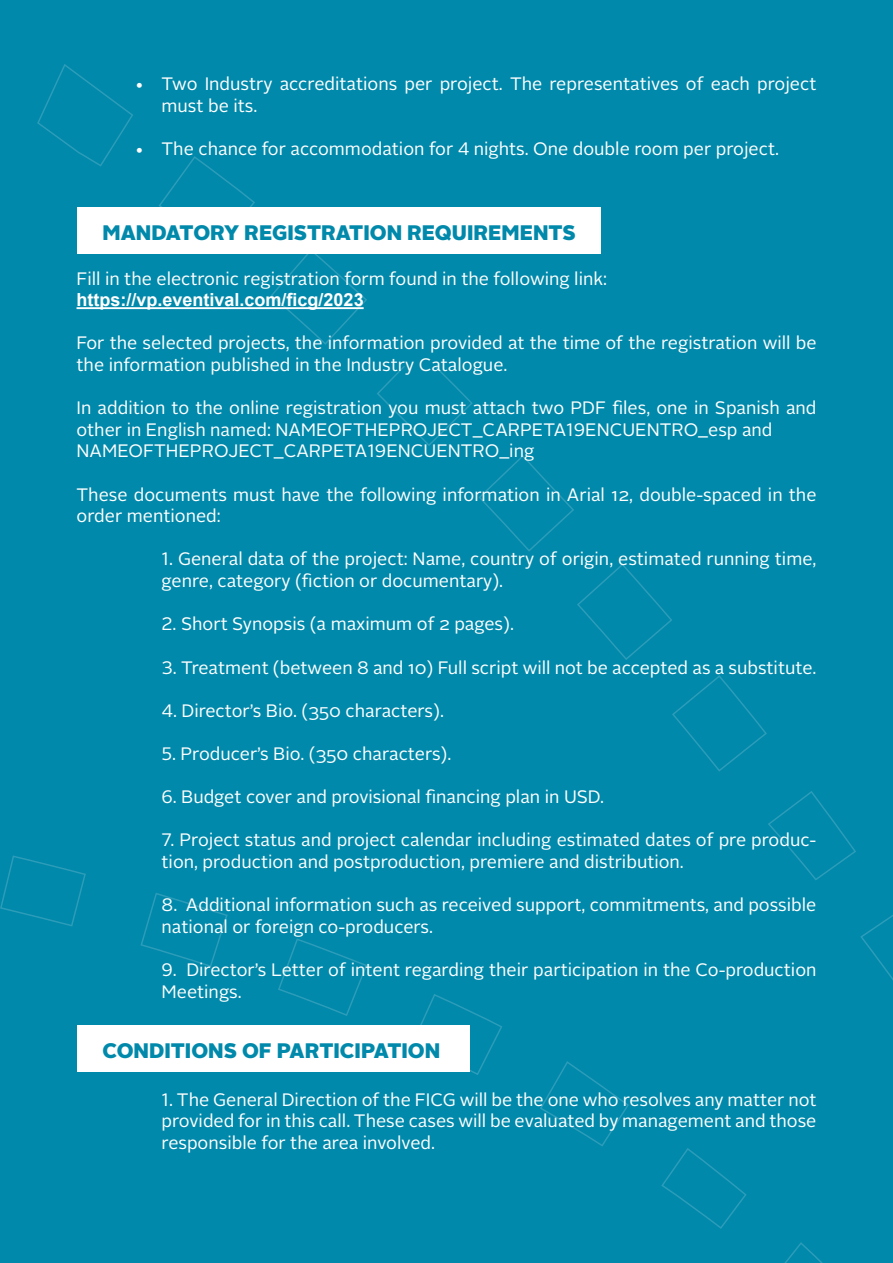
<style>
.page{position:relative;width:893px;height:1263px;background:#0089ab}
.page>*{position:absolute;margin:0;border:0;box-sizing:border-box;transform-origin:0 0}
.t1{font:900 21px "Alright Sans";color:#0089ab}
.t2{font:18px/21.6px "Alright Sans";color:#fff}
.t3{font:700 18px "Arial";color:#fff}
</style>
<div class="page">
<svg style="left:860px;top:915px;width:33px;height:65px"></svg>
<svg style="left:37px;top:64px;width:96px;height:103px"></svg>
<svg style="left:158px;top:156px;width:97px;height:52px"></svg>
<svg style="left:377px;top:366px;width:96px;height:80px"></svg>
<svg style="left:478px;top:455px;width:96px;height:97px"></svg>
<svg style="left:577px;top:563px;width:95px;height:97px"></svg>
<svg style="left:672px;top:675px;width:95px;height:97px"></svg>
<svg style="left:768px;top:791px;width:88px;height:89px"></svg>
<svg style="left:0;top:855px;width:86px;height:71px"></svg>
<svg style="left:140px;top:893px;width:88px;height:74px"></svg>
<svg style="left:278px;top:938px;width:89px;height:78px"></svg>
<svg style="left:412px;top:994px;width:90px;height:81px"></svg>
<svg style="left:540px;top:1061px;width:89px;height:85px"></svg>
<svg style="left:661px;top:1148px;width:86px;height:81px"></svg>
<svg style="left:784px;top:1242px;width:39px;height:21px"></svg>
<svg style="left:271px;top:254px;width:96px;height:91px"></svg>
<hr style="left:77px;top:307px;width:287px;height:2px;background:#fff">
<div style="left:78px;top:208px;width:523px;height:46px;background:#fff"></div>
<div style="left:78px;top:1025px;width:392px;height:46px;background:#fff"></div>
<p class="t2" style="left:162px;top:73px;width:656px;text-indent:-27px">• Two Industry accreditations per project. The representatives of each project must be its.</p>
<p class="t2" style="left:135px;top:138px;width:646px">• The chance for accommodation for 4 nights. One double room per project.</p>
<p class="t1" style="left:103px;top:218px;width:475px">MANDATORY REGISTRATION REQUIREMENTS</p>
<p class="t2" style="left:77px;top:268px;width:532px">Fill in the electronic registration form found in the following link:</p>
<p class="t3" style="left:77px;top:288px;width:289px">https://vp.eventival.com/ficg/2023</p>
<p class="t2" style="left:77px;top:333px;width:741px">For the selected projects, the information provided at the time of the registration will be the information published in the Industry Catalogue.</p>
<p class="t2" style="left:77px;top:397px;width:741px">In addition to the online registration you must attach two PDF files, one in Spanish and other in English named: NAMEOFTHEPROJECT_CARPETA19ENCUENTRO_esp and<br>NAMEOFTHEPROJECT_CARPETA19ENCUENTRO_ing</p>
<p class="t2" style="left:77px;top:484px;width:741px">These documents must have the following information in Arial 12, double-spaced in the order mentioned:</p>
<p class="t2" style="left:162px;top:549px;width:656px">1. General data of the project: Name, country of origin, estimated running time, genre, category (fiction or documentary).</p>
<p class="t2" style="left:162px;top:613px;width:354px">2. Short Synopsis (a maximum of 2 pages).</p>
<p class="t2" style="left:162px;top:657px;width:656px">3. Treatment (between 8 and 10) Full script will not be accepted as a substitute.</p>
<p class="t2" style="left:162px;top:700px;width:284px">4. Director’s Bio. (350 characters).</p>
<p class="t2" style="left:162px;top:743px;width:291px">5. Producer’s Bio. (350 characters).</p>
<p class="t2" style="left:162px;top:786px;width:444px">6. Budget cover and provisional financing plan in USD.</p>
<p class="t2" style="left:162px;top:829px;width:656px">7. Project status and project calendar including estimated dates of pre produc&shy;tion, production and postproduction, premiere and distribution.</p>
<p class="t2" style="left:162px;top:894px;width:656px">8. Additional information such as received support, commitments, and possible national or foreign co-producers.</p>
<p class="t2" style="left:162px;top:959px;width:656px">9. Director’s Letter of intent regarding their participation in the Co-production<br>Meetings.</p>
<p class="t1" style="left:103px;top:1035px;width:339px">CONDITIONS OF PARTICIPATION</p>
<p class="t2" style="left:162px;top:1089px;width:656px;text-align:justify">1. The General Direction of the FICG will be the one who resolves any matter not provided for in this call. These cases will be evaluated by management and those responsible for the area involved.</p>
</div>
